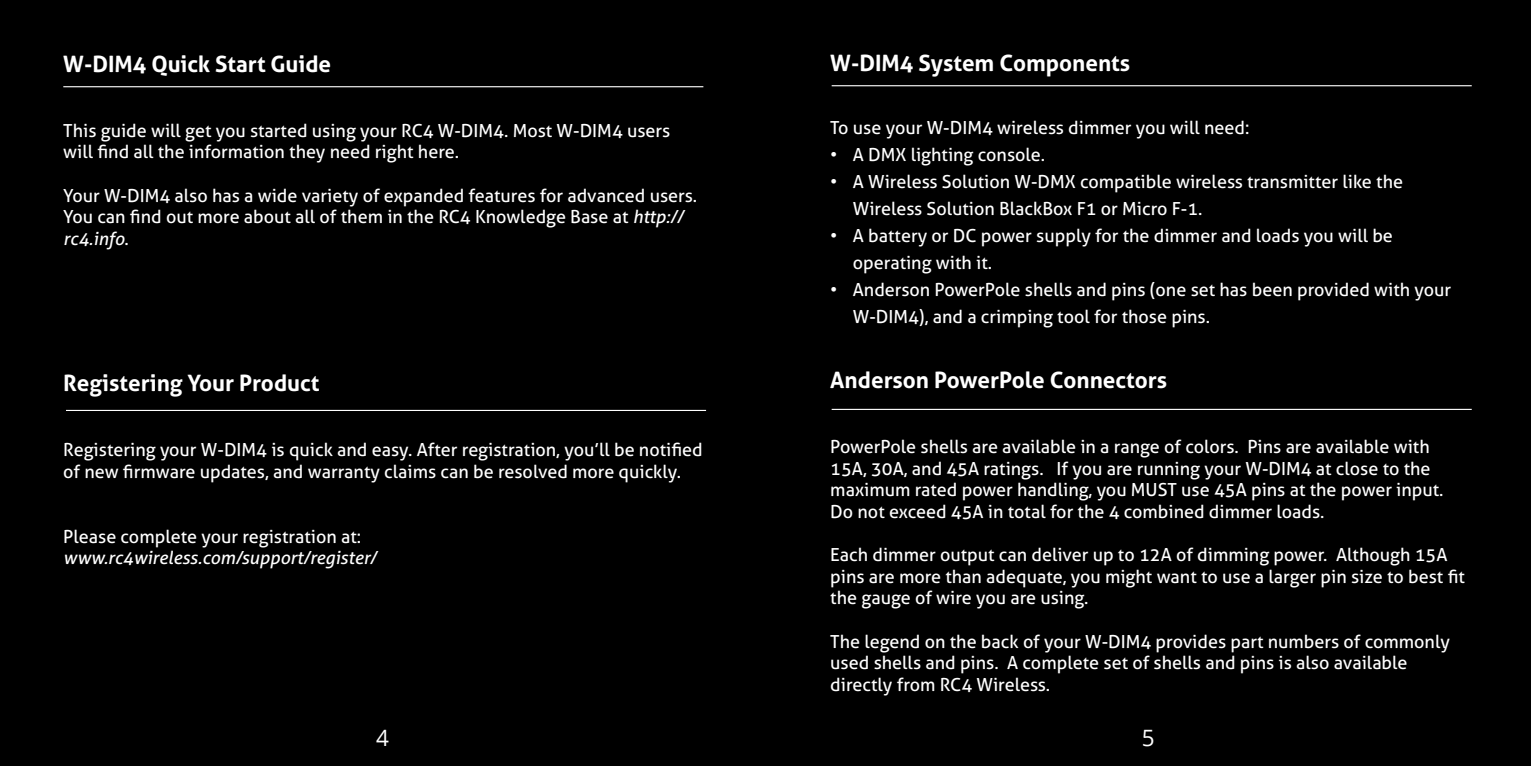
<style>
.page{position:relative;width:1531px;height:766px;background:#fff}
.page>*{position:absolute;margin:0;border:0;box-sizing:border-box;transform-origin:0 0}
.t1{font:700 22.5px "Aller";color:#fff}
.t2{font:22.5px "Open Sans";color:#fff}
.t3{font:18px/21.6px "Aller";color:#fff}
.t4{font:italic 18px "Aller";color:#fff}
.s1{font-style:italic}
</style>
<div class="page">
<div style="left:0;top:0;width:1531px;height:765px;background:#000"></div>
<hr style="left:66px;top:409px;width:640px;height:2px;background:#fff">
<hr style="left:63px;top:86px;width:640px;height:1px;background:#fff">
<hr style="left:831px;top:85px;width:640px;height:1px;background:#fff">
<hr style="left:831px;top:408px;width:640px;height:2px;background:#fff">
<p class="t1" style="left:63px;top:50px;width:269px">W-DIM4 Quick Start Guide</p>
<p class="t1" style="left:830px;top:49px;width:301px">W-DIM4 System Components</p>
<p class="t3" style="left:63px;top:120px;width:608px">This guide will get you started using your RC4 W-DIM4. Most W-DIM4 users will find all the information they need right here.</p>
<p class="t3" style="left:63px;top:184px;width:635px">Your W-DIM4 also has a wide variety of expanded features for advanced users.<br>You can find out more about all of them in the RC4 Knowledge Base at <span class="s1">http:// rc4.info</span>.</p>
<p class="t3" style="left:830px;top:116px;width:421px">To use your W-DIM4 wireless dimmer you will need:</p>
<p class="t3" style="left:830px;top:143px;width:216px">• A DMX lighting console.</p>
<p class="t3" style="left:853px;top:168px;width:552px;line-height:27px;text-indent:-22px">• A Wireless Solution W-DMX compatible wireless transmitter like the<br>Wireless Solution BlackBox F1 or Micro F-1.</p>
<p class="t3" style="left:853px;top:222px;width:541px;line-height:27px;text-indent:-22px">• A battery or DC power supply for the dimmer and loads you will be operating with it.</p>
<p class="t3" style="left:853px;top:276px;width:600px;line-height:27px;text-indent:-22px">• Anderson PowerPole shells and pins (one set has been provided with your<br>W-DIM4), and a crimping tool for those pins.</p>
<p class="t1" style="left:63px;top:369px;width:258px">Registering Your Product</p>
<p class="t1" style="left:830px;top:366px;width:338px">Anderson PowerPole Connectors</p>
<p class="t3" style="left:63px;top:439px;width:641px">Registering your W-DIM4 is quick and easy. After registration, you’ll be notified of new firmware updates, and warranty claims can be resolved more quickly.</p>
<p class="t3" style="left:63px;top:525px;width:299px">Please complete your registration at:</p>
<p class="t4" style="left:63px;top:546px;width:315px">www.rc4wireless.com/support/register/</p>
<p class="t3" style="left:830px;top:435px;width:615px">PowerPole shells are available in a range of colors. Pins are available with 15A, 30A, and 45A ratings. If you are running your W-DIM4 at close to the maximum rated power handling, you MUST use 45A pins at the power input.<br>Do not exceed 45A in total for the 4 combined dimmer loads.</p>
<p class="t3" style="left:830px;top:543px;width:636px">Each dimmer output can deliver up to 12A of dimming power. Although 15A pins are more than adequate, you might want to use a larger pin size to best fit the gauge of wire you are using.</p>
<p class="t3" style="left:830px;top:630px;width:621px">The legend on the back of your W-DIM4 provides part numbers of commonly used shells and pins. A complete set of shells and pins is also available directly from RC4 Wireless.</p>
<p class="t2" style="left:376px;top:721px;width:14px">4</p>
<p class="t2" style="left:1142px;top:721px;width:14px">5</p>
</div>
